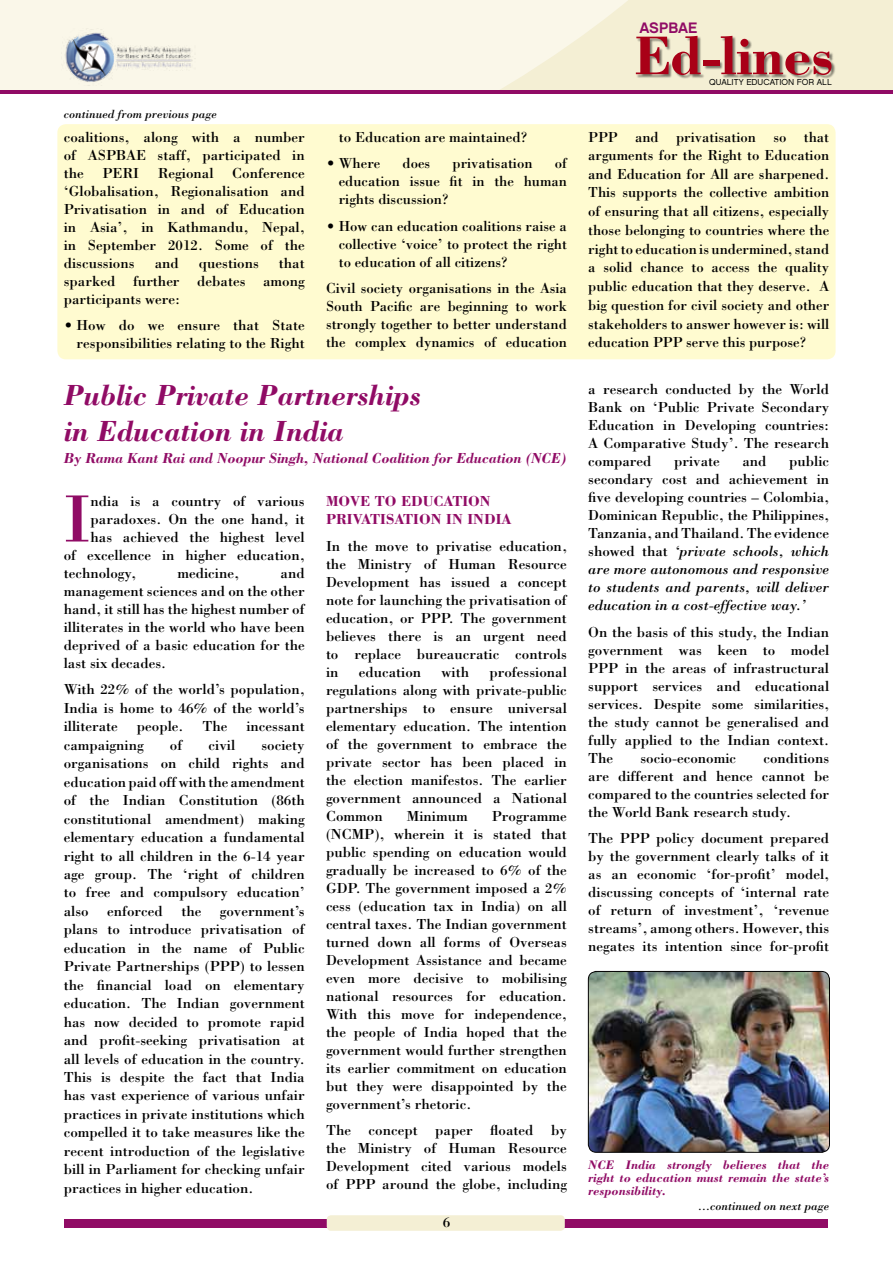
<style>
.page{position:relative;width:893px;height:1263px;background:#fff}
.page>*{position:absolute;margin:0;border:0;box-sizing:border-box;transform-origin:0 0}
.t1{font:68.85px "Bodoni";color:#900b65}
.t2{font:700 56.1px "Bodoni";color:#a90017}
.t3{font:italic 700 30px/36px "Bodoni";letter-spacing:-.01em;color:#900b65}
.t4{font:15.15px "Chalet New York Nineteen Sixty";color:#900b65}
.t5{font:15px/18px "Bodoni";color:#000;text-align:justify}
.t6{font:italic 700 15px "Bodoni";letter-spacing:-.01em;color:#900b65}
.t7{font:700 15px/18px "Bodoni";color:#900b65}
.t8{font:italic 700 12.75px/12.8px "Bodoni";color:#900b65;text-align:justify}
.t9{font:italic 12px "Bodoni";color:#000}
.t10{font:8.7px "Chalet London Nineteen Sixty";color:#000}
.s1{font-style:italic}
</style>
<div class="page">
<div style="left:57px;top:124px;width:779px;height:235px;background:#fffbd0;border-radius:9px"></div>
<svg style="left:0;top:89px;width:893px;height:5px;background:#a4397d"></svg>
<svg style="left:0;top:0;width:893px;height:89px;background:#f8f4e2"></svg>
<div style="left:64px;top:1219px;width:764px;height:8px;background:#900b65"></div>
<div style="left:327px;top:1215px;width:238px;height:16px;background:#f4efd4;border-radius:4px"></div>
<img style="left:61px;top:28px;width:134px;height:58px">
<div style="left:636px;top:36px;width:199px;height:42px;background:#000;opacity:.5"></div>
<img style="left:588px;top:971px;width:240px;height:180px">
<div style="left:588px;top:971px;width:242px;height:182px;border:1px solid #000;border-radius:8px"></div>
<p class="t9" style="left:64px;top:107px;width:155px">continued from previous page</p>
<p class="t5" style="left:64px;top:128px;width:242px">coalitions, along with a number of ASPBAE staff, participated in the PERI Regional Conference ‘Globalisation, Regionalisation and Privatisation in and of Education in Asia’, in Kathmandu, Nepal, in September 2012. Some of the discussions</p>
<p class="t5" style="left:64px;top:254px;width:242px;text-indent:215px">that sparked further debates among participants were:</p>
<p class="t5" style="left:64px;top:316px;width:242px;text-align:right">• How do we ensure that State responsibilities relating to the Right</p>
<p class="t5" style="left:155px;top:254px;width:26px">and</p>
<p class="t5" style="left:199px;top:254px;width:62px">questions</p>
<p class="t5" style="left:339px;top:128px;width:190px">to Education are maintained?</p>
<p class="t5" style="left:326px;top:154px;width:56px">• Where</p>
<p class="t5" style="left:403px;top:154px;width:29px">does</p>
<p class="t5" style="left:452px;top:154px;width:82px">privatisation</p>
<p class="t5" style="left:339px;top:154px;width:230px;text-indent:216px">of education issue fit in the human rights discussion?</p>
<p class="t5" style="left:339px;top:217px;width:230px;text-indent:-13px">• How can education coalitions raise a collective ‘voice’ to protect the right to education of all citizens?</p>
<p class="t5" style="left:326px;top:279px;width:242px">Civil society organisations in the Asia South Pacific are beginning to work strongly together to better understand the complex dynamics of education</p>
<h3 class="t3" style="left:64px;top:377px;width:359px">Public Private Partnerships in Education in India</h3>
<p class="t6" style="left:64px;top:449px;width:504px">By Rama Kant Rai and Noopur Singh, National Coalition for Education (NCE)</p>
<h1 class="t1" style="left:64px;top:477px;width:28px">I</h1>
<p class="t5" style="left:91px;top:491px;width:216px">ndia is a country of various</p>
<p class="t5" style="left:91px;top:509px;width:216px">paradoxes. On the one hand, it</p>
<p class="t5" style="left:91px;top:527px;width:216px">has achieved the highest level</p>
<p class="t5" style="left:64px;top:545px;width:242px">of excellence in higher education,</p>
<p class="t5" style="left:64px;top:563px;width:74px">technology,</p>
<p class="t5" style="left:177px;top:563px;width:63px">medicine,</p>
<p class="t5" style="left:64px;top:563px;width:242px;text-indent:217px">and management sciences and on the other hand, it still has the highest number of illiterates in the world who have been deprived of a basic education for the last six decades.</p>
<p class="t5" style="left:64px;top:680px;width:242px;line-height:18.5px">With 22% of the world’s population, India is home to 46% of the world’s illiterate</p>
<p class="t5" style="left:137px;top:717px;width:48px">people.</p>
<p class="t5" style="left:202px;top:717px;width:27px">The</p>
<p class="t5" style="left:246px;top:717px;width:60px">incessant</p>
<p class="t5" style="left:64px;top:736px;width:82px">campaigning</p>
<p class="t5" style="left:170px;top:736px;width:14px">of</p>
<p class="t5" style="left:209px;top:736px;width:28px">civil</p>
<p class="t5" style="left:64px;top:735px;width:242px;line-height:18.5px;text-indent:198px">society organisations on child rights and education paid off with the amendment of the Indian Constitution (86th constitutional amendment) making elementary education a fundamental right to all children in the 6-14 year age group. The ‘right of children to free and compulsory education’ also enforced the government’s plans to introduce privatisation of education in the name of Public Private Partnerships (PPP) to lessen the financial load on elementary education. The Indian government has now decided to promote rapid and profit-seeking privatisation at all levels of education in the country.<br>This is despite the fact that India has vast experience of various unfair practices in private institutions which compelled it to take measures like the recent introduction of the legislative bill in Parliament for checking unfair practices in higher education.</p>
<p class="t7" style="left:326px;top:492px;width:185px">MOVE TO EDUCATION<br>PRIVATISATION IN INDIA</p>
<p class="t5" style="left:326px;top:536px;width:242px">In the move to privatise education, the Ministry of Human Resource Development has issued a concept note for launching the privatisation of education, or PPP. The government believes there is an urgent need to replace bureaucratic controls in</p>
<p class="t5" style="left:326px;top:662px;width:242px;text-indent:163px">professional regulations along with private-public partnerships to ensure universal elementary education. The intention of the government to embrace the private sector has been placed in the election manifestos. The earlier government announced a National Common</p>
<p class="t5" style="left:359px;top:662px;width:64px">education</p>
<p class="t5" style="left:442px;top:662px;width:29px">with</p>
<p class="t5" style="left:326px;top:806px;width:242px;text-indent:166px">Programme (NCMP), wherein it is stated that public spending on education would gradually be increased to 6% of the GDP. The government imposed a 2% cess (education tax in India) on all central taxes. The Indian government turned down all forms of Overseas Development Assistance and became even more decisive to mobilising national resources for education.<br>With this move for independence, the people of India hoped that the government would further strengthen its earlier commitment on education but they were disappointed by the government’s rhetoric.</p>
<p class="t5" style="left:326px;top:1121px;width:242px">The concept paper floated by the Ministry of Human Resource Development cited various models of PPP around the globe, including</p>
<p class="t5" style="left:407px;top:806px;width:62px">Minimum</p>
<p class="t5" style="left:443px;top:1213px;width:9px">6</p>
<p class="t4" style="left:639px;top:18px;width:50px">ASPBAE</p>
<h2 class="t2" style="left:634px;top:21px;width:201px">ED-LINES</h2>
<p class="t10" style="left:709px;top:77px;width:124px">QUALITY EDUCATION FOR ALL</p>
<p class="t5" style="left:588px;top:127px;width:242px;line-height:18.8px">PPP and privatisation so that arguments for the Right to Education and Education for All are sharpened.<br>This supports the collective ambition of ensuring that all citizens, especially those belonging to countries where the right to education is undermined, stand a solid chance to access the quality public education that they deserve. A big question for civil society and other stakeholders to answer however is: will education PPP serve this purpose?</p>
<p class="t5" style="left:588px;top:380px;width:242px">a research conducted by the World Bank on ‘Public Private Secondary Education in Developing countries:<br>A Comparative Study’. The research compared</p>
<p class="t5" style="left:588px;top:452px;width:242px;text-indent:201px">public secondary cost and achievement in five developing countries – Colombia, Dominican Republic, the Philippines, Tanzania, and Thailand. The evidence showed that <span class="s1">‘private schools, which are more autonomous and responsive to students and parents, will deliver education in a cost-effective way.’</span></p>
<p class="t5" style="left:588px;top:622px;width:242px">On the basis of this study, the Indian government was keen to model PPP in the areas of infrastructural support services and educational services. Despite some similarities, the study cannot be generalised and fully applied to the Indian context.<br>The</p>
<p class="t5" style="left:674px;top:452px;width:47px">private</p>
<p class="t5" style="left:742px;top:452px;width:26px">and</p>
<p class="t5" style="left:588px;top:748px;width:242px;text-indent:175px">conditions are different and hence cannot be compared to the countries selected for the World Bank research study.</p>
<p class="t5" style="left:588px;top:829px;width:242px">The PPP policy document prepared by the government clearly talks of it as an economic ‘for-profit’ model, discussing concepts of ‘internal rate of return of investment’, ‘revenue streams’, among others. However, this negates its intention since for-profit</p>
<p class="t5" style="left:640px;top:748px;width:97px">socio-economic</p>
<p class="t8" style="left:588px;top:1158px;width:242px">NCE India strongly believes that the right to education must remain the state’s responsibility.</p>
<p class="t9" style="left:698px;top:1199px;width:133px">...continued on next page</p>
</div>
